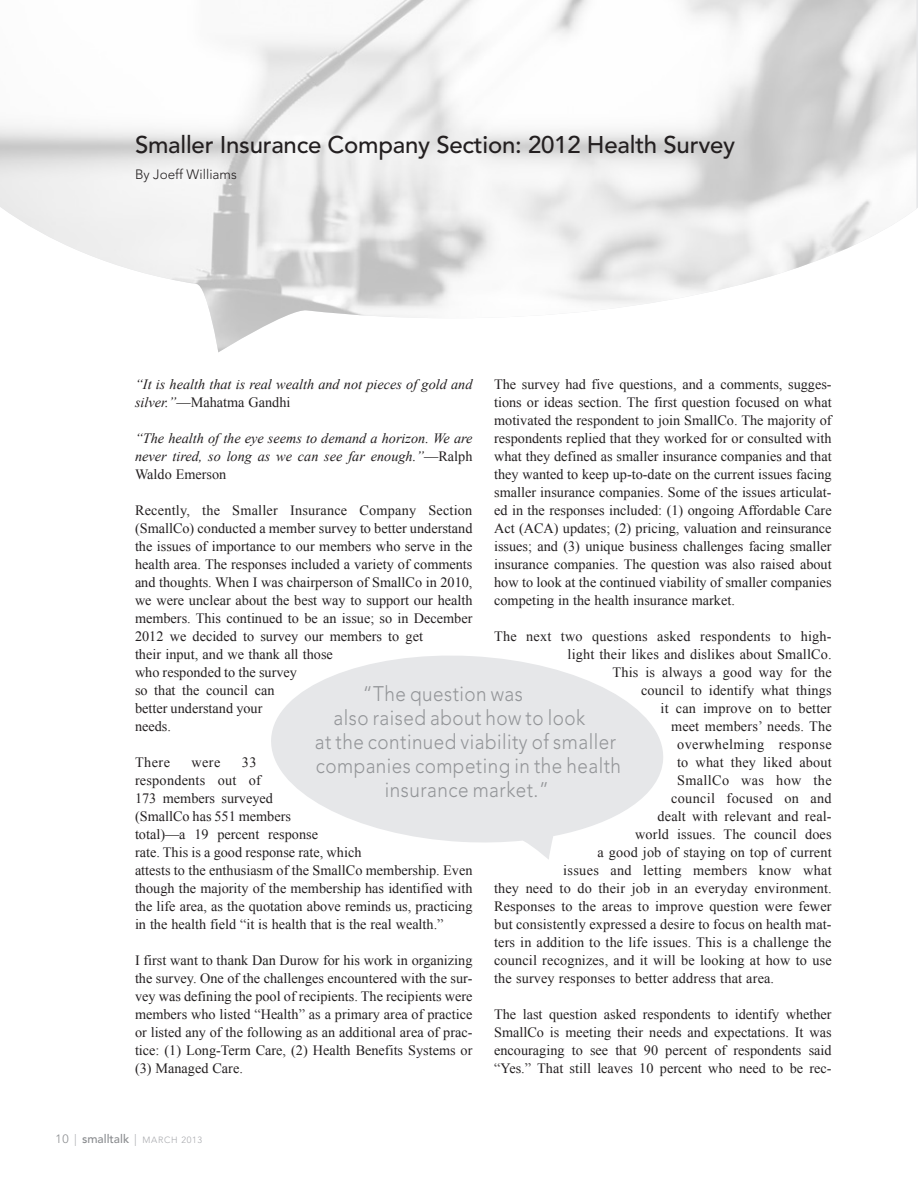
<style>
.page{position:relative;width:918px;height:1188px;background:#fff}
.page>*{position:absolute;margin:0;border:0;box-sizing:border-box;transform-origin:0 0}
.Headline_new{font:500 24px "Avenir LT Std";letter-spacing:-.01em;color:#231f20}
.Pull_Quotes{font:300 21px "Avenir LT Std";letter-spacing:.025em;color:#939598;scale:.9 1}
.Body-no_indent{font:14.25px/18px "Times New Roman";color:#231f20;text-align:justify}
.Body-no_indent-2{font:italic 14.25px/18px "Times New Roman";color:#231f20}
.Body-no_indent-3{font:14.25px "Times New Roman";letter-spacing:.025em;color:#231f20}
.Body-no_indent-4{font:14.25px "Times New Roman";letter-spacing:.03em;color:#231f20}
.Headline{font:300 13.5px "Avenir LT Std";color:#231f20}
.t1{font:500 12px "Avenir LT Std";color:#8a8c8f}
.s1{font-style:normal}
.s2{font-weight:300}
.s3{font-weight:300;color:#a8a9ad}
.s4{font-weight:300;font-size:9px;color:#a8a9ad}
</style>
<div class="page">
<img style="left:0;top:0;width:916px;height:352px">
<svg style="left:271px;top:655px;width:392px;height:204px;fill:#e6e7e9"></svg>
<p class="Headline_new" style="left:135px;top:131px;width:602px">Smaller Insurance Company Section: 2012 Health Survey</p>
<p class="Headline" style="left:135px;top:166px;width:103px">By Joeff Williams</p>
<p class="Body-no_indent" style="left:494px;top:375px;width:339px">The survey had five questions, and a comments, sugges&shy;tions or ideas section. The first question focused on what motivated the respondent to join SmallCo. The majority of respondents replied that they worked for or consulted with what they defined as smaller insurance companies and that they wanted to keep up-to-date on the current issues facing smaller insurance companies. Some of the issues articulat&shy;ed in the responses included: (1) ongoing Affordable Care Act (ACA) updates; (2) pricing, valuation and reinsurance issues; and (3) unique business challenges facing smaller insurance companies. The question was also raised about how to look at the continued viability of smaller companies competing in the health insurance market.</p>
<p class="Body-no_indent" style="left:494px;top:627px;width:339px">The next two questions asked respondents to high-</p>
<p class="Body-no_indent" style="left:568px;top:645px;width:266px">light their likes and dislikes about SmallCo.</p>
<p class="Body-no_indent" style="left:613px;top:663px;width:221px">This is always a good way for the</p>
<p class="Body-no_indent" style="left:641px;top:681px;width:192px">council to identify what things</p>
<p class="Body-no_indent" style="left:661px;top:699px;width:173px">it can improve on to better</p>
<p class="Body-no_indent" style="left:671px;top:717px;width:162px">meet members’ needs. The</p>
<p class="Body-no_indent-4" style="left:677px;top:735px;width:156px">overwhelming response</p>
<p class="Body-no_indent" style="left:677px;top:753px;width:156px">to what they liked about</p>
<p class="Body-no_indent-3" style="left:677px;top:771px;width:156px">SmallCo was how the</p>
<p class="Body-no_indent-3" style="left:671px;top:789px;width:162px">council focused on and</p>
<p class="Body-no_indent" style="left:658px;top:807px;width:176px">dealt with relevant and real-</p>
<p class="Body-no_indent" style="left:635px;top:825px;width:198px">world issues. The council does</p>
<p class="Body-no_indent" style="left:598px;top:843px;width:236px">a good job of staying on top of current</p>
<p class="Body-no_indent-3" style="left:563px;top:861px;width:270px">issues and letting members know what</p>
<p class="Body-no_indent" style="left:494px;top:879px;width:339px">they need to do their job in an everyday environment.</p>
<p class="Body-no_indent" style="left:494px;top:897px;width:339px">Responses to the areas to improve question were fewer</p>
<p class="Body-no_indent" style="left:494px;top:915px;width:339px">but consistently expressed a desire to focus on health mat-</p>
<p class="Body-no_indent" style="left:494px;top:933px;width:339px">ters in addition to the life issues. This is a challenge the</p>
<p class="Body-no_indent" style="left:494px;top:951px;width:339px">council recognizes, and it will be looking at how to use</p>
<p class="Body-no_indent" style="left:494px;top:969px;width:282px">the survey responses to better address that area.</p>
<p class="Body-no_indent" style="left:494px;top:1005px;width:339px">The last question asked respondents to identify whether SmallCo is meeting their needs and expectations. It was encouraging to see that 90 percent of respondents said “Yes.” That still leaves 10 percent who need to be rec-</p>
<p class="Body-no_indent-2" style="left:135px;top:375px;width:339px">“It is health that is real wealth and not pieces of gold and silver.”<span class="s1">—Mahatma Gandhi</span></p>
<p class="Body-no_indent-2" style="left:135px;top:429px;width:339px;text-align:justify">“The health of the eye seems to demand a horizon. We are never tired, so long as we can see far enough.”<span class="s1">—Ralph Waldo Emerson</span></p>
<p class="Body-no_indent" style="left:135px;top:501px;width:339px;text-align:left">Recently, the Smaller Insurance Company Section (SmallCo) conducted a member survey to better understand the issues of importance to our members who serve in the health area. The responses included a variety of comments and thoughts. When I was chairperson of SmallCo in 2010, we were unclear about the best way to support our health members. This continued to be an issue; so in December 2012 we decided to survey our members to get<br>their input, and we thank all those<br>who responded to the survey<br>so that the council can<br>better understand your<br>needs.</p>
<p class="Body-no_indent" style="left:135px;top:753px;width:37px">There</p>
<p class="Body-no_indent" style="left:191px;top:753px;width:31px">were</p>
<p class="Pull_Quotes" style="left:363px;top:682px;width:179px">“The question was</p>
<p class="Pull_Quotes" style="left:334px;top:706px;width:281px">also raised about how to look</p>
<p class="Pull_Quotes" style="left:315px;top:730px;width:336px">at the continued viability of smaller</p>
<p class="Pull_Quotes" style="left:316px;top:754px;width:341px">companies competing in the health</p>
<p class="Pull_Quotes" style="left:385px;top:778px;width:184px">insurance market.”</p>
<p class="Body-no_indent" style="left:135px;top:753px;width:339px;text-align:left;text-indent:107px">33<br>respondents out of<br>173 members surveyed<br>(SmallCo has 551 members<br>total)—a 19 percent response<br>rate. This is a good response rate, which<br>attests to the enthusiasm of the SmallCo membership. Even though the majority of the membership has identified with the life area, as the quotation above reminds us, practicing in the health field “it is health that is the real wealth.”</p>
<p class="Body-no_indent" style="left:135px;top:951px;width:339px">I first want to thank Dan Durow for his work in organizing the survey. One of the challenges encountered with the sur&shy;vey was defining the pool of recipients. The recipients were members who listed “Health” as a primary area of practice or listed any of the following as an additional area of prac&shy;tice: (1) Long-Term Care, (2) Health Benefits Systems or (3) Managed Care.</p>
<p class="t1" style="left:56px;top:1132px;width:148px"><span class="s2">10</span> <span class="s3">|</span> smalltalk <span class="s3">|</span> <span class="s4">MARCH 2013</span></p>
</div>
